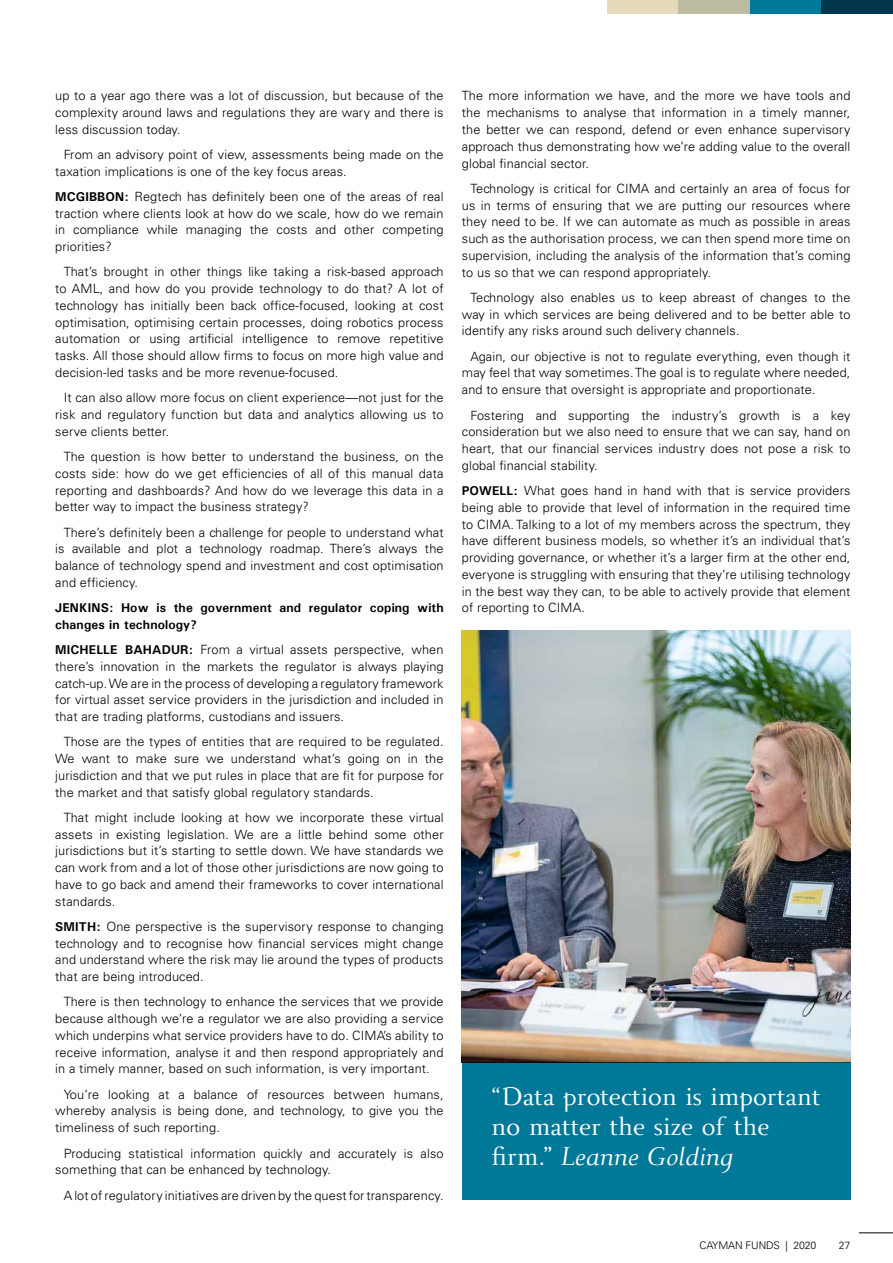
<style>
.page{position:relative;width:893px;height:1263px;background:#fff}
.page>*{position:absolute;margin:0;border:0;box-sizing:border-box;transform-origin:0 0}
.t1{font:27px/30px "Beln";color:#fff}
.t2{font:300 12.75px/16.8px "Univers";letter-spacing:.01em;color:#000;text-align:justify}
.t3{font:700 12.75px/16.8px "Univers";letter-spacing:.01em;color:#000}
.t4{font:300 10.5px "Univers";letter-spacing:-.01em;color:#000}
.s1{font-weight:700}
.s2{font-style:italic}
</style>
<div class="page">
<div style="left:607px;top:0;width:71px;height:13px;background:#e5dab9"></div>
<div style="left:678px;top:0;width:72px;height:13px;background:#bcbca1"></div>
<div style="left:750px;top:0;width:72px;height:13px;background:#007897"></div>
<div style="left:821px;top:0;width:72px;height:13px;background:#00354d"></div>
<hr style="left:859px;top:1232px;width:34px;height:1px;background:#000">
<img style="left:462px;top:630px;width:388px;height:432px">
<div style="left:462px;top:1062px;width:388px;height:137px;background:#007897"></div>
<p class="t2" style="left:55px;top:87px;width:390px">up to a year ago there was a lot of discussion, but because of the complexity around laws and regulations they are wary and there is less discussion today.</p>
<p class="t2" style="left:55px;top:146px;width:390px;text-indent:9px">From an advisory point of view, assessments being made on the taxation implications is one of the key focus areas.</p>
<p class="t2" style="left:55px;top:188px;width:390px"><span class="s1">MCGIBBON:</span> Regtech has definitely been one of the areas of real traction where clients look at how do we scale, how do we remain in compliance while managing the costs and other competing priorities?</p>
<p class="t2" style="left:55px;top:263px;width:390px;text-indent:9px">That’s brought in other things like taking a risk-based approach to AML, and how do you provide technology to do that? A lot of technology has initially been back office-focused, looking at cost optimisation, optimising certain processes, doing robotics process automation or using artificial intelligence to remove repetitive tasks. All those should allow firms to focus on more high value and decision-led tasks and be more revenue-focused.</p>
<p class="t2" style="left:55px;top:389px;width:390px;text-indent:9px">It can also allow more focus on client experience—not just for the risk and regulatory function but data and analytics allowing us to serve clients better.</p>
<p class="t2" style="left:55px;top:448px;width:390px;text-indent:9px">The question is how better to understand the business, on the costs side: how do we get efficiencies of all of this manual data reporting and dashboards? And how do we leverage this data in a better way to impact the business strategy?</p>
<p class="t2" style="left:55px;top:524px;width:390px;text-indent:9px">There’s definitely been a challenge for people to understand what is available and plot a technology roadmap. There’s always the balance of technology spend and investment and cost optimisation and efficiency.</p>
<p class="t3" style="left:55px;top:599px;width:390px">JENKINS: How is the government and regulator coping with changes in technology?</p>
<p class="t2" style="left:55px;top:641px;width:390px"><span class="s1">MICHELLE BAHADUR:</span> From a virtual assets perspective, when there’s innovation in the markets the regulator is always playing catch-up. We are in the process of developing a regulatory framework for virtual asset service providers in the jurisdiction and included in that are trading platforms, custodians and issuers.</p>
<p class="t2" style="left:55px;top:733px;width:390px;text-indent:9px">Those are the types of entities that are required to be regulated.<br>We want to make sure we understand what’s going on in the jurisdiction and that we put rules in place that are fit for purpose for the market and that satisfy global regulatory standards.</p>
<p class="t2" style="left:55px;top:809px;width:390px;text-indent:9px">That might include looking at how we incorporate these virtual assets in existing legislation. We are a little behind some other jurisdictions but it’s starting to settle down. We have standards we can work from and a lot of those other jurisdictions are now going to have to go back and amend their frameworks to cover international standards.</p>
<p class="t2" style="left:55px;top:918px;width:390px"><span class="s1">SMITH:</span> One perspective is the supervisory response to changing technology and to recognise how financial services might change and understand where the risk may lie around the types of products that are being introduced.</p>
<p class="t2" style="left:55px;top:993px;width:390px;text-indent:9px">There is then technology to enhance the services that we provide because although we’re a regulator we are also providing a service which underpins what service providers have to do. CIMA’s ability to receive information, analyse it and then respond appropriately and in a timely manner, based on such information, is very important.</p>
<p class="t2" style="left:55px;top:1086px;width:390px;text-indent:9px">You’re looking at a balance of resources between humans, whereby analysis is being done, and technology, to give you the timeliness of such reporting.</p>
<p class="t2" style="left:55px;top:1144px;width:390px;text-indent:9px">Producing statistical information quickly and accurately is also something that can be enhanced by technology.</p>
<p class="t2" style="left:64px;top:1186px;width:381px">A lot of regulatory initiatives are driven by the quest for transparency.</p>
<p class="t2" style="left:462px;top:88px;width:390px">The more information we have, and the more we have tools and the mechanisms to analyse that information in a timely manner, the better we can respond, defend or even enhance supervisory approach thus demonstrating how we’re adding value to the overall global financial sector.</p>
<p class="t2" style="left:462px;top:180px;width:390px;text-indent:9px">Technology is critical for CIMA and certainly an area of focus for us in terms of ensuring that we are putting our resources where they need to be. If we can automate as much as possible in areas such as the authorisation process, we can then spend more time on supervision, including the analysis of the information that’s coming to us so that we can respond appropriately.</p>
<p class="t2" style="left:462px;top:289px;width:390px;text-indent:9px">Technology also enables us to keep abreast of changes to the way in which services are being delivered and to be better able to identify any risks around such delivery channels.</p>
<p class="t2" style="left:462px;top:348px;width:390px;text-indent:9px">Again, our objective is not to regulate everything, even though it may feel that way sometimes. The goal is to regulate where needed, and to ensure that oversight is appropriate and proportionate.</p>
<p class="t2" style="left:462px;top:407px;width:390px;text-indent:9px">Fostering and supporting the industry’s growth is a key consideration but we also need to ensure that we can say, hand on heart, that our financial services industry does not pose a risk to global financial stability.</p>
<p class="t2" style="left:462px;top:482px;width:390px"><span class="s1">POWELL:</span> What goes hand in hand with that is service providers being able to provide that level of information in the required time to CIMA. Talking to a lot of my members across the spectrum, they have different business models, so whether it’s an individual that’s providing governance, or whether it’s a larger firm at the other end, everyone is struggling with ensuring that they’re utilising technology in the best way they can, to be able to actively provide that element of reporting to CIMA.</p>
<h1 class="t1" style="left:492px;top:1083px;width:331px">“Data protection is important no matter the size of the firm.” <span class="s2">Leanne Golding</span></h1>
<p class="t4" style="left:699px;top:1239px;width:119px">CAYMAN FUNDS | 2020</p>
<p class="t4" style="left:839px;top:1239px;width:13px">27</p>
</div>
